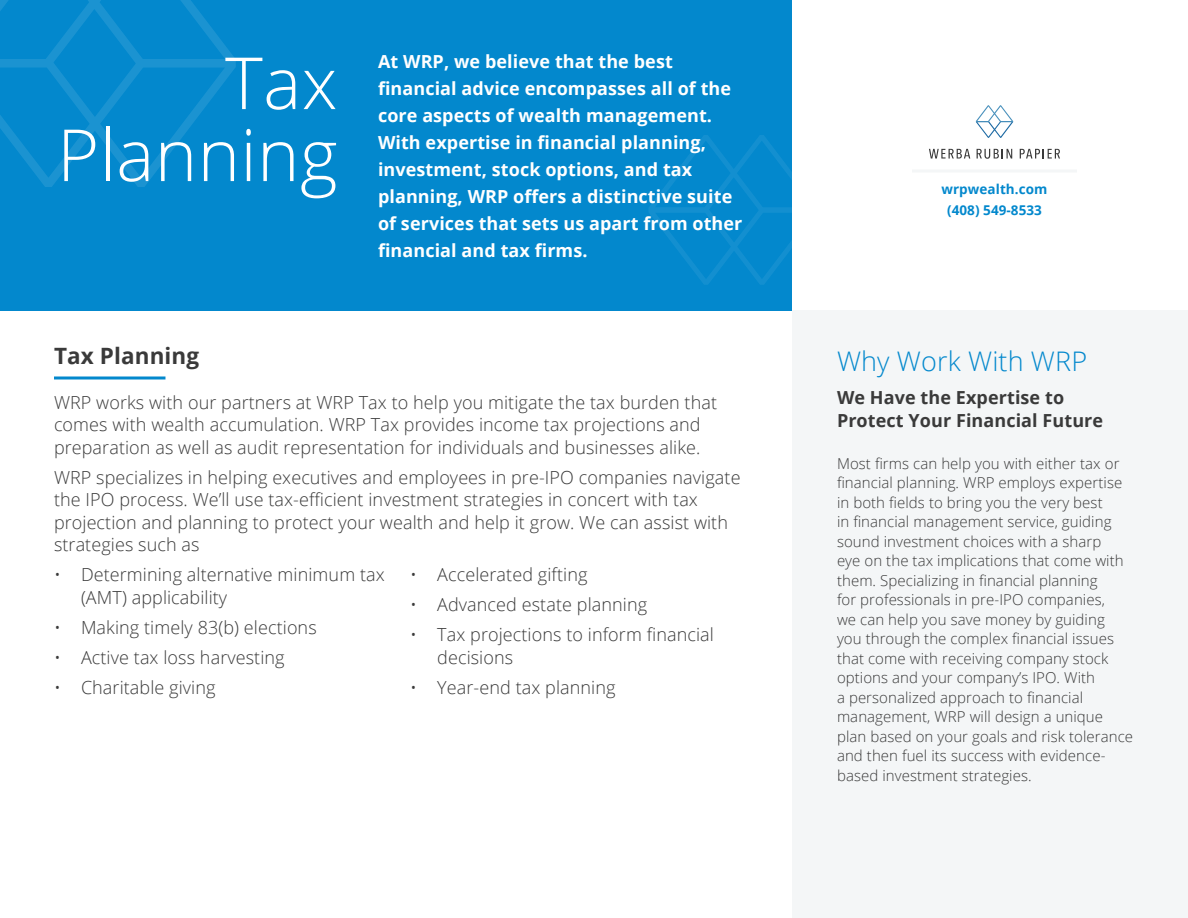
<style>
.page{position:relative;width:1188px;height:918px;background:#fff}
.page>*{position:absolute;margin:0;border:0;box-sizing:border-box;transform-origin:0 0}
.t1{font:300 72px/72px "Open Sans";letter-spacing:.005em;color:#fff;text-align:right}
.t2{font:300 27px "Open Sans";letter-spacing:.005em;color:#0388cd}
.t3{font:700 22.5px "Open Sans";letter-spacing:.005em;color:#3a3a3a}
.t4{font:300 18px/22.5px "Open Sans";letter-spacing:.005em;color:#3a3a3a}
.t5{font:700 18px/27px "Open Sans";letter-spacing:.005em;color:#fff}
.t6{font:700 18px/22.5px "Open Sans";letter-spacing:.005em;color:#3a3a3a}
.t7{font:300 15px/19.5px "Open Sans";letter-spacing:.005em;color:#3a3a3a}
.t8{font:700 13.5px "Open Sans";letter-spacing:.005em;color:#0388cd}
</style>
<div class="page">
<div style="left:792px;top:310px;width:396px;height:608px;background:#f4f6f7"></div>
<div style="left:0;top:0;width:792px;height:310px;background:#0388cd"></div>
<svg style="left:976px;top:105px;width:37px;height:33px"></svg>
<svg style="left:929px;top:149px;width:41px;height:10px"></svg>
<svg style="left:977px;top:149px;width:35px;height:10px"></svg>
<svg style="left:1020px;top:149px;width:40px;height:10px"></svg>
<svg style="left:0;top:0;width:236px;height:187px"></svg>
<svg style="left:649px;top:135px;width:143px;height:150px"></svg>
<hr style="left:912px;top:170px;width:165px;height:2px;background:#f4f6f7">
<svg style="left:54px;top:376px;width:111px;height:4px"></svg>
<h1 class="t1" style="left:57px;top:45px;width:282px">Tax<br>Planning</h1>
<p class="t5" style="left:378px;top:47px;width:366px">At WRP, we believe that the best financial advice encompasses all of the core aspects of wealth management.<br>With expertise in financial planning, investment, stock options, and tax planning, WRP offers a distinctive suite of services that sets us apart from other financial and tax firms.</p>
<p class="t3" style="left:54px;top:340px;width:147px">Tax Planning</p>
<p class="t4" style="left:54px;top:390px;width:665px">WRP works with our partners at WRP Tax to help you mitigate the tax burden that comes with wealth accumulation. WRP Tax provides income tax projections and preparation as well as audit representation for individuals and businesses alike.</p>
<p class="t4" style="left:54px;top:465px;width:688px">WRP specializes in helping executives and employees in pre-IPO companies navigate the IPO process. We’ll use tax-efficient investment strategies in concert with tax projection and planning to protect your wealth and help it grow. We can assist with strategies such as</p>
<p class="t4" style="left:81px;top:563px;width:305px;text-indent:-27px">• Determining alternative minimum tax (AMT) applicability</p>
<p class="t4" style="left:54px;top:615px;width:264px">• Making timely 83(b) elections</p>
<p class="t4" style="left:54px;top:645px;width:232px">• Active tax loss harvesting</p>
<p class="t4" style="left:54px;top:675px;width:163px">• Charitable giving</p>
<p class="t4" style="left:410px;top:563px;width:179px">• Accelerated gifting</p>
<p class="t4" style="left:410px;top:593px;width:238px">• Advanced estate planning</p>
<p class="t4" style="left:437px;top:623px;width:278px;text-indent:-27px">• Tax projections to inform financial decisions</p>
<p class="t4" style="left:410px;top:676px;width:207px">• Year-end tax planning</p>
<p class="t8" style="left:942px;top:179px;width:107px">wrpwealth.com</p>
<p class="t8" style="left:947px;top:201px;width:96px">(408) 549-8533</p>
<h2 class="t2" style="left:837px;top:343px;width:252px">Why Work With WRP</h2>
<p class="t6" style="left:837px;top:386px;width:268px">We Have the Expertise to<br>Protect Your Financial Future</p>
<p class="t7" style="left:837px;top:453px;width:298px">Most firms can help you with either tax or financial planning. WRP employs expertise in both fields to bring you the very best<br>in financial management service, guiding sound investment choices with a sharp<br>eye on the tax implications that come with them. Specializing in financial planning<br>for professionals in pre-IPO companies,<br>we can help you save money by guiding you through the complex financial issues that come with receiving company stock options and your company’s IPO. With<br>a personalized approach to financial management, WRP will design a unique plan based on your goals and risk tolerance and then fuel its success with evidence&shy;based investment strategies.</p>
</div>
